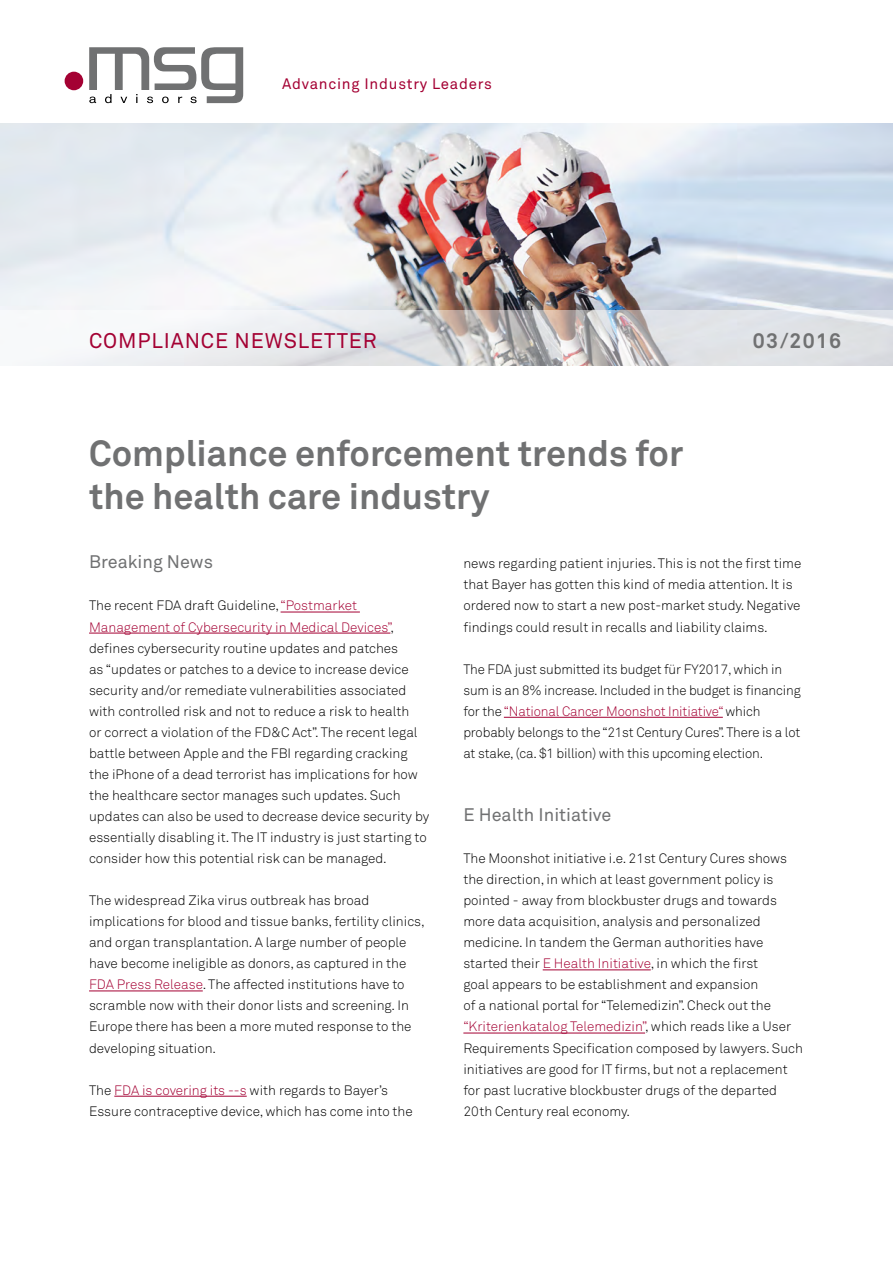
<style>
.page{position:relative;width:893px;height:1263px;background:#fff}
.page>*{position:absolute;margin:0;border:0;box-sizing:border-box;transform-origin:0 0}
.t1{font:700 36px/43.2px "Akkurat Std";color:#707172}
.t2{font:21px "Akkurat Std";letter-spacing:.04em;color:#a40133}
.t3{font:700 21px "Akkurat Std";letter-spacing:.06em;color:#707172}
.t4{font:18px "Akkurat Std";color:#707172}
.t5{font:15px "Akkurat Std";letter-spacing:.05em;color:#a40133}
.t6{font:300 13.5px/21px "Akkurat Std";color:#000}
.s1{color:#a40133}
</style>
<div class="page">
<img style="left:0;top:123px;width:893px;height:187px">
<div style="left:65px;top:72px;width:18px;height:18px;background:#a40133;border-radius:50%"></div>
<svg style="left:89px;top:47px;width:154px;height:56px"></svg>
<svg style="left:33px;top:310px;width:860px;height:56px"></svg>
<hr style="left:281px;top:612px;width:79px;height:1px;background:#a40133">
<hr style="left:89px;top:633px;width:301px;height:1px;background:#a40133">
<hr style="left:89px;top:991px;width:114px;height:1px;background:#a40133">
<hr style="left:114px;top:1096px;width:133px;height:1px;background:#a40133">
<hr style="left:504px;top:717px;width:219px;height:1px;background:#a40133">
<hr style="left:543px;top:969px;width:108px;height:1px;background:#a40133">
<hr style="left:463px;top:1033px;width:182px;height:1px;background:#a40133">
<p class="t5" style="left:282px;top:75px;width:211px">Advancing Industry Leaders</p>
<p class="t2" style="left:89px;top:328px;width:289px">COMPLIANCE NEWSLETTER</p>
<p class="t3" style="left:753px;top:327px;width:90px">03/2016</p>
<p class="t1" style="left:89px;top:432px;width:596px">Compliance enforcement trends for the health care industry</p>
<p class="t4" style="left:89px;top:552px;width:125px">Breaking News</p>
<p class="t6" style="left:89px;top:595px;width:342px">The recent FDA draft Guideline, <span class="s1">“Postmarket Management of Cybersecurity in Medical Devices”</span>, defines cybersecurity routine updates and patches<br>as “updates or patches to a device to increase device security and/or remediate vulnerabilities associated with controlled risk and not to reduce a risk to health<br>or correct a violation of the FD&amp;C Act”. The recent legal battle between Apple and the FBI regarding cracking the iPhone of a dead terrorist has implications for how the healthcare sector manages such updates. Such updates can also be used to decrease device security by essentially disabling it. The IT industry is just starting to consider how this potential risk can be managed.</p>
<p class="t6" style="left:89px;top:890px;width:337px">The widespread Zika virus outbreak has broad implications for blood and tissue banks, fertility clinics, and organ transplantation. A large number of people have become ineligible as donors, as captured in the <span class="s1">FDA Press Release</span>. The affected institutions have to scramble now with their donor lists and screening. In Europe there has been a more muted response to the developing situation.</p>
<p class="t6" style="left:89px;top:1079px;width:325px">The <span class="s1">FDA is covering its --s</span> with regards to Bayer’s<br>Essure contraceptive device, which has come into the</p>
<p class="t6" style="left:463px;top:553px;width:339px">news regarding patient injuries. This is not the first time that Bayer has gotten this kind of media attention. It is ordered now to start a new post-market study. Negative findings could result in recalls and liability claims.</p>
<p class="t6" style="left:463px;top:658px;width:339px">The FDA just submitted its budget für FY2017, which in sum is an 8% increase. Included in the budget is financing for the <span class="s1">“National Cancer Moonshot Initiative“</span> which probably belongs to the “21st Century Cures”. There is a lot at stake, (ca. $1 billion) with this upcoming election.</p>
<p class="t4" style="left:463px;top:804px;width:150px">E Health Initiative</p>
<p class="t6" style="left:463px;top:848px;width:341px">The Moonshot initiative i.e. 21st Century Cures shows the direction, in which at least government policy is pointed - away from blockbuster drugs and towards more data acquisition, analysis and personalized medicine. In tandem the German authorities have started their <span class="s1">E Health Initiative</span>, in which the first<br>goal appears to be establishment and expansion<br>of a national portal for “Telemedizin”. Check out the <span class="s1">“Kriterienkatalog Telemedizin”</span>, which reads like a User Requirements Specification composed by lawyers. Such initiatives are good for IT firms, but not a replacement for past lucrative blockbuster drugs of the departed 20th Century real economy.</p>
</div>
